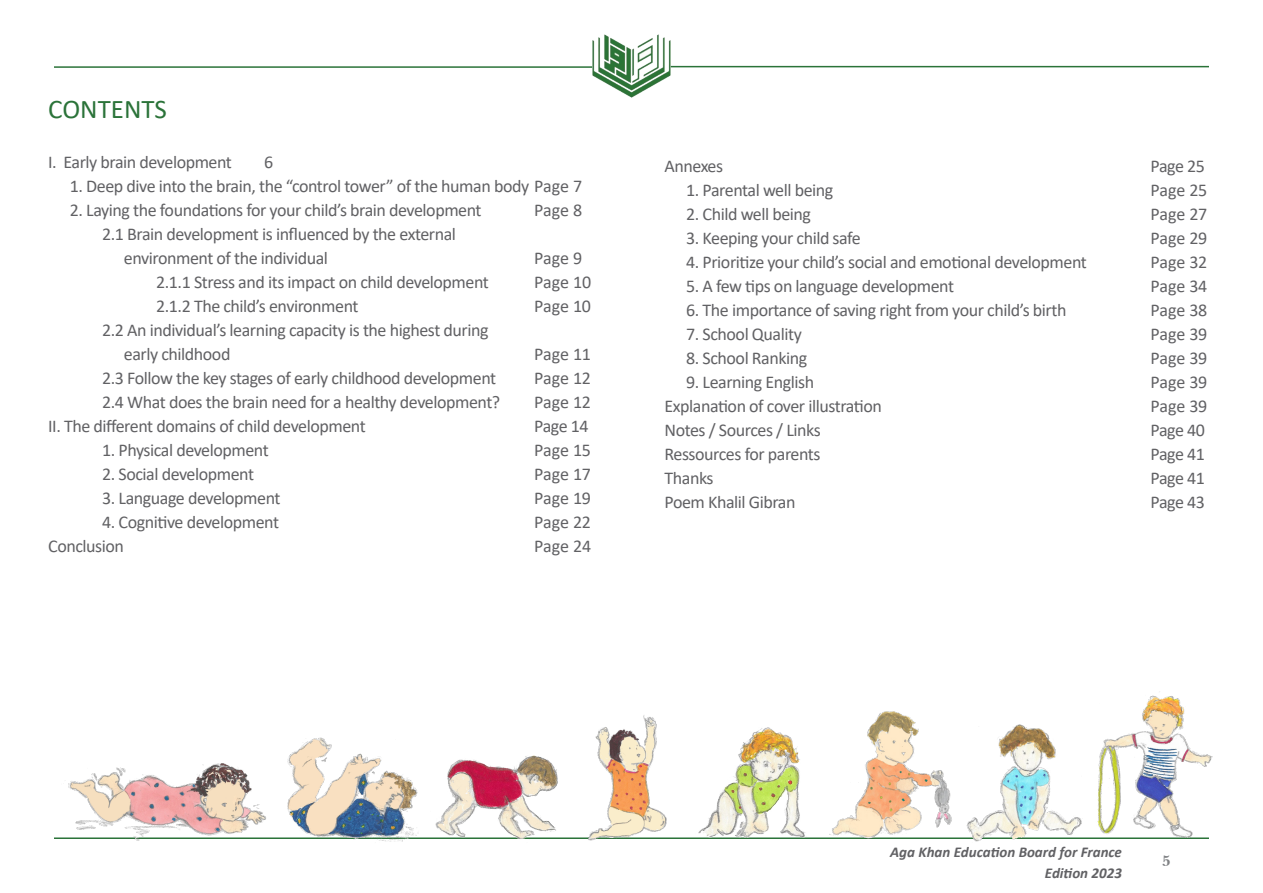
<style>
.page{position:relative;width:1263px;height:893px;background:#fff}
.page>*{position:absolute;margin:0;border:0;box-sizing:border-box;transform-origin:0 0}
.t1{font:27px "Calibri";color:#2b7339}
.t2{font:18px "Calibri";letter-spacing:-.025em;color:#616164}
.t3{font:700 18px "Baskerville";color:#7f8184}
.t4{font:italic 700 15px/21px "Calibri";color:#616164;text-align:right}
</style>
<div class="page">
<hr style="left:54px;top:66px;width:539px;height:2px;background:#2b7339">
<hr style="left:670px;top:66px;width:539px;height:1px;background:#2b7339">
<hr style="left:54px;top:837px;width:1155px;height:2px;background:#2b7339">
<img style="left:593px;top:35px;width:77px;height:62px">
<img style="left:431px;top:755px;width:131px;height:84px">
<img style="left:964px;top:724px;width:112px;height:118px">
<img style="left:281px;top:737px;width:140px;height:105px">
<img style="left:685px;top:727px;width:131px;height:111px">
<img style="left:54px;top:763px;width:219px;height:78px">
<img style="left:1076px;top:691px;width:137px;height:147px">
<img style="left:825px;top:711px;width:132px;height:128px">
<img style="left:581px;top:715px;width:96px;height:126px">
<p class="t1" style="left:48px;top:90px;width:120px">CONTENTS</p>
<p class="t2" style="left:48px;top:149px;width:185px">I. Early brain development</p>
<p class="t2" style="left:264px;top:149px;width:11px">6</p>
<p class="t2" style="left:70px;top:173px;width:514px">1. Deep dive into the brain, the “control tower” of the human body Page 7</p>
<p class="t2" style="left:70px;top:197px;width:413px">2. Laying the foundations for your child’s brain development</p>
<p class="t2" style="left:534px;top:197px;width:50px">Page 8</p>
<p class="t2" style="left:102px;top:221px;width:355px">2.1 Brain development is influenced by the external</p>
<p class="t2" style="left:124px;top:245px;width:206px">environment of the individual</p>
<p class="t2" style="left:534px;top:245px;width:50px">Page 9</p>
<p class="t2" style="left:156px;top:269px;width:334px">2.1.1 Stress and its impact on child development</p>
<p class="t2" style="left:534px;top:269px;width:59px">Page 10</p>
<p class="t2" style="left:156px;top:293px;width:204px">2.1.2 The child’s environment</p>
<p class="t2" style="left:534px;top:293px;width:58px">Page 10</p>
<p class="t2" style="left:102px;top:317px;width:388px">2.2 An individual’s learning capacity is the highest during</p>
<p class="t2" style="left:124px;top:341px;width:108px">early childhood</p>
<p class="t2" style="left:534px;top:341px;width:58px">Page 11</p>
<p class="t2" style="left:102px;top:365px;width:395px">2.3 Follow the key stages of early childhood development</p>
<p class="t2" style="left:534px;top:365px;width:58px">Page 12</p>
<p class="t2" style="left:102px;top:389px;width:400px">2.4 What does the brain need for a healthy development?</p>
<p class="t2" style="left:534px;top:389px;width:58px">Page 12</p>
<p class="t2" style="left:48px;top:413px;width:319px">II. The different domains of child development</p>
<p class="t2" style="left:534px;top:413px;width:56px">Page 14</p>
<p class="t2" style="left:102px;top:437px;width:168px">1. Physical development</p>
<p class="t2" style="left:534px;top:437px;width:58px">Page 15</p>
<p class="t2" style="left:102px;top:461px;width:153px">2. Social development</p>
<p class="t2" style="left:534px;top:461px;width:58px">Page 17</p>
<p class="t2" style="left:102px;top:485px;width:180px">3. Language development</p>
<p class="t2" style="left:534px;top:485px;width:58px">Page 19</p>
<p class="t2" style="left:102px;top:509px;width:178px">4. Cognitive development</p>
<p class="t2" style="left:534px;top:509px;width:58px">Page 22</p>
<p class="t2" style="left:48px;top:533px;width:77px">Conclusion</p>
<p class="t2" style="left:534px;top:533px;width:59px">Page 24</p>
<p class="t2" style="left:664px;top:153px;width:60px">Annexes</p>
<p class="t2" style="left:1150px;top:153px;width:56px">Page 25</p>
<p class="t2" style="left:686px;top:177px;width:149px">1. Parental well being</p>
<p class="t2" style="left:1150px;top:177px;width:58px">Page 25</p>
<p class="t2" style="left:686px;top:201px;width:126px">2. Child well being</p>
<p class="t2" style="left:1150px;top:201px;width:58px">Page 27</p>
<p class="t2" style="left:686px;top:225px;width:176px">3. Keeping your child safe</p>
<p class="t2" style="left:1150px;top:225px;width:58px">Page 29</p>
<p class="t2" style="left:686px;top:249px;width:402px">4. Prioritize your child’s social and emotional development</p>
<p class="t2" style="left:1150px;top:249px;width:58px">Page 32</p>
<p class="t2" style="left:686px;top:273px;width:269px">5. A few tips on language development</p>
<p class="t2" style="left:1150px;top:273px;width:58px">Page 34</p>
<p class="t2" style="left:686px;top:297px;width:382px">6. The importance of saving right from your child’s birth</p>
<p class="t2" style="left:1150px;top:297px;width:58px">Page 38</p>
<p class="t2" style="left:686px;top:321px;width:117px">7. School Quality</p>
<p class="t2" style="left:1150px;top:321px;width:58px">Page 39</p>
<p class="t2" style="left:686px;top:345px;width:123px">8. School Ranking</p>
<p class="t2" style="left:1150px;top:345px;width:58px">Page 39</p>
<p class="t2" style="left:686px;top:369px;width:130px">9. Learning English</p>
<p class="t2" style="left:1150px;top:369px;width:58px">Page 39</p>
<p class="t2" style="left:664px;top:393px;width:219px">Explanation of cover illustration</p>
<p class="t2" style="left:1150px;top:393px;width:58px">Page 39</p>
<p class="t2" style="left:664px;top:417px;width:158px">Notes / Sources / Links</p>
<p class="t2" style="left:1150px;top:417px;width:56px">Page 40</p>
<p class="t2" style="left:664px;top:441px;width:158px">Ressources for parents</p>
<p class="t2" style="left:1150px;top:441px;width:56px">Page 41</p>
<p class="t2" style="left:664px;top:465px;width:51px">Thanks</p>
<p class="t2" style="left:1150px;top:465px;width:56px">Page 41</p>
<p class="t2" style="left:664px;top:489px;width:132px">Poem Khalil Gibran</p>
<p class="t2" style="left:1150px;top:489px;width:56px">Page 43</p>
<p class="t4" style="left:890px;top:841px;width:233px">Aga Khan Education Board for France<br>Edition 2023</p>
<p class="t3" style="left:1162px;top:852px;width:10px">5</p>
</div>
